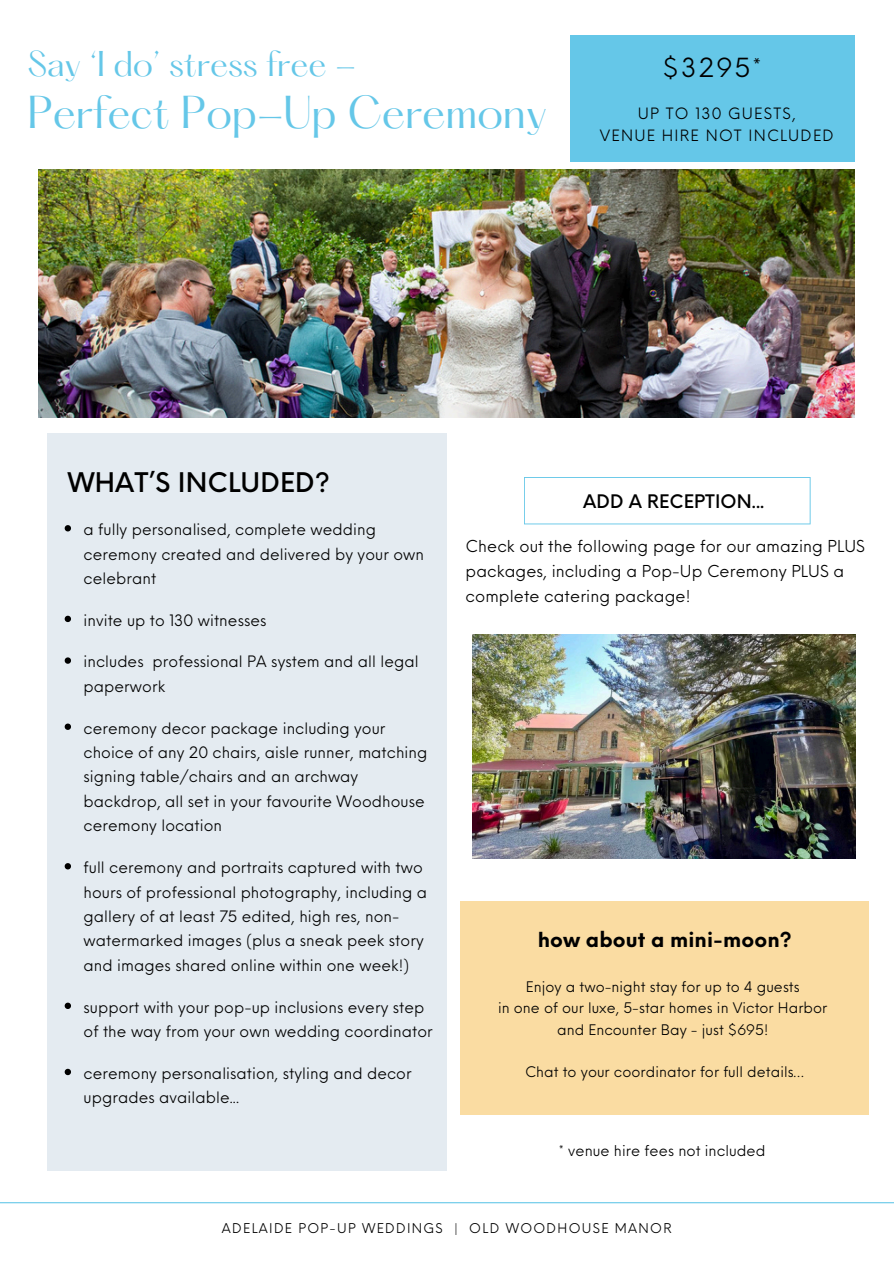
<style>
.page{position:relative;width:894px;height:1264px;background:#fff}
.page>*{position:absolute;margin:0;border:0;box-sizing:border-box;transform-origin:0 0}
.t1{font:40.35px "Hatton";letter-spacing:-.01em;color:#65c7e8}
.t2{font:31.35px "Hatton";letter-spacing:-.01em;color:#65c7e8}
.t3{font:500 26.4px "Neue Einstellung";letter-spacing:.005em;color:#000}
.t4{font:25.8px "Neue Einstellung";color:#000}
.t5{font:700 20.25px "Neue Einstellung";letter-spacing:.005em;color:#000}
.t6{font:500 18.3px "Neue Einstellung";letter-spacing:.005em;color:#000}
.t7{font:16.05px/25px "Neue Einstellung";letter-spacing:.005em;color:#000}
.t8{font:15.3px/24.5px "Neue Einstellung";letter-spacing:.005em;color:#000}
.t9{font:15.3px/22.4px "Neue Einstellung";letter-spacing:.08em;color:#000;text-align:center}
.t10{font:14.55px "Neue Einstellung";letter-spacing:.005em;color:#000}
.t11{font:14.25px "Neue Einstellung";letter-spacing:.005em;color:#000}
.t12{font:13.2px "Neue Einstellung";letter-spacing:.1em;color:#000}
</style>
<div class="page">
<img style="left:39px;top:170px;width:815px;height:247px">
<div style="left:47px;top:433px;width:399px;height:737px;background:#e4ebf1"></div>
<div style="left:570px;top:35px;width:284px;height:126px;background:#65c7e8"></div>
<svg style="left:524px;top:477px;width:286px;height:47px"></svg>
<hr style="left:0;top:1202px;width:893px;height:1px;background:#65c7e8">
<div style="left:460px;top:901px;width:408px;height:214px;background:#fadca2"></div>
<img style="left:472px;top:634px;width:383px;height:224px">
<svg style="left:65px;top:525px;width:6px;height:6px"></svg>
<svg style="left:65px;top:615px;width:6px;height:7px"></svg>
<svg style="left:65px;top:657px;width:6px;height:6px"></svg>
<svg style="left:65px;top:723px;width:6px;height:7px"></svg>
<svg style="left:65px;top:863px;width:6px;height:6px"></svg>
<svg style="left:65px;top:1002px;width:6px;height:7px"></svg>
<svg style="left:65px;top:1068px;width:6px;height:7px"></svg>
<h3 class="t2" style="left:27px;top:49px;width:330px">Say ‘I do’ stress free -</h3>
<h3 class="t1" style="left:27px;top:93px;width:521px">Perfect Pop-Up Ceremony</h3>
<p class="t4" style="left:662px;top:44px;width:101px">$3295*</p>
<p class="t9" style="left:599px;top:100px;width:235px">UP TO 130 GUESTS,<br>VENUE HIRE NOT INCLUDED</p>
<h2 class="t3" style="left:68px;top:459px;width:263px">WHAT’S INCLUDED?</h2>
<p class="t6" style="left:583px;top:485px;width:183px">ADD A RECEPTION...</p>
<p class="t8" style="left:84px;top:515px;width:342px">a fully personalised, complete wedding ceremony created and delivered by your own celebrant</p>
<p class="t8" style="left:84px;top:606px;width:184px">invite up to 130 witnesses</p>
<p class="t8" style="left:84px;top:648px;width:336px">includes professional PA system and all legal paperwork</p>
<p class="t8" style="left:84px;top:714px;width:345px">ceremony decor package including your choice of any 20 chairs, aisle runner, matching signing table/chairs and an archway backdrop, all set in your favourite Woodhouse ceremony location</p>
<h4 class="t8" style="left:84px;top:853px;width:345px">full ceremony and portraits captured with two hours of professional photography, including a gallery of at least 75 edited, high res, non&shy;watermarked images (plus a sneak peek story and images shared online within one week!)</h4>
<p class="t8" style="left:84px;top:993px;width:351px">support with your pop-up inclusions every step of the way from your own wedding coordinator</p>
<p class="t8" style="left:84px;top:1059px;width:329px">ceremony personalisation, styling and decor upgrades available...</p>
<h6 class="t7" style="left:465px;top:532px;width:401px">Check out the following page for our amazing PLUS packages, including a Pop-Up Ceremony PLUS a complete catering package!</h6>
<h5 class="t5" style="left:537px;top:921px;width:255px">how about a mini-moon?</h5>
<p class="t11" style="left:525px;top:974px;width:275px">Enjoy a two-night stay for up to 4 guests</p>
<p class="t11" style="left:498px;top:995px;width:331px">in one of our luxe, 5-star homes in Victor Harbor</p>
<p class="t11" style="left:557px;top:1016px;width:212px">and Encounter Bay - just $695!</p>
<p class="t11" style="left:525px;top:1059px;width:281px">Chat to your coordinator for full details…</p>
<p class="t10" style="left:559px;top:1137px;width:208px">* venue hire fees not included</p>
<p class="t12" style="left:222px;top:1216px;width:451px">ADELAIDE POP-UP WEDDINGS | OLD WOODHOUSE MANOR</p>
</div>
